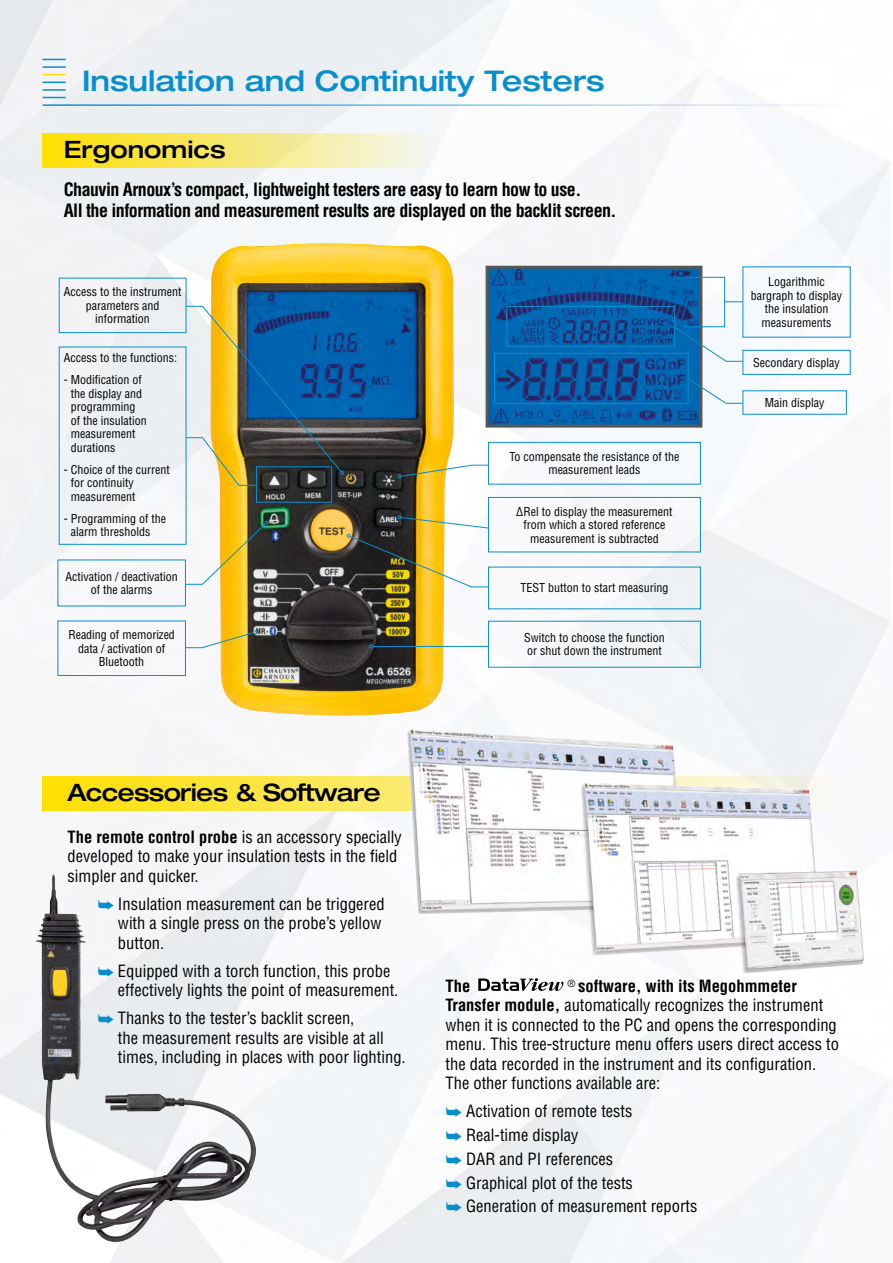
<style>
.page{position:relative;width:893px;height:1263px;background:#fff}
.page>*{position:absolute;margin:0;border:0;box-sizing:border-box;transform-origin:0 0}
.t1{font:500 expanded 28.5px "Helvetica Neue LT Std";color:#078ece}
.t2{font:500 expanded 24px "Helvetica Neue LT Std";letter-spacing:-.03em;color:#000}
.t3{font:500 expanded 24px "Helvetica Neue LT Std";color:#000}
.t4{font:700 condensed 18px/21px "Helvetica LT Std";letter-spacing:-.03em;color:#000}
.t5{font:condensed 16.5px/19.5px "Helvetica LT Std";color:#000}
.t6{font:700 condensed 16.5px "Helvetica LT Std";color:#000}
.t7{font:condensed 12px/13.5px "Helvetica LT Std";color:#000;text-align:center}
.s1{font-weight:700}
</style>
<div class="page">
<img style="left:0;top:0;width:890px;height:1263px">
<div style="left:43px;top:134px;width:397px;height:34px;background:linear-gradient(to right,#fcdd00,#f3f6f7)"></div>
<svg style="left:43px;top:776px;width:364px;height:34px;background:#fce439"></svg>
<hr style="left:43px;top:104px;width:807px;height:2px;background:#078ece">
<svg style="left:43px;top:74px;width:23px;height:1px"></svg>
<svg style="left:43px;top:82px;width:23px;height:1px"></svg>
<hr style="left:43px;top:89px;width:23px;height:2px;background:#078ece">
<svg style="left:43px;top:97px;width:23px;height:1px"></svg>
<svg style="left:43px;top:59px;width:23px;height:1px"></svg>
<hr style="left:43px;top:66px;width:23px;height:2px;background:#078ece">
<img style="left:210px;top:243px;width:244px;height:474px">
<img style="left:36px;top:872px;width:18px;height:190px">
<svg style="left:398px;top:464px;width:90px;height:14px"></svg>
<img style="left:347px;top:515px;width:142px;height:73px">
<hr style="left:373px;top:646px;width:115px;height:1px;background:#078ece">
<svg style="left:369px;top:645px;width:4px;height:3px"></svg>
<svg style="left:185px;top:521px;width:83px;height:64px"></svg>
<svg style="left:186px;top:630px;width:71px;height:18px"></svg>
<svg style="left:185px;top:306px;width:159px;height:180px;background:#657f81"></svg>
<div style="left:256px;top:466px;width:76px;height:37px;border:1px solid #078ece"></div>
<svg style="left:484px;top:264px;width:259px;height:165px"></svg>
<img style="left:407px;top:729px;width:457px;height:244px">
<div style="left:58px;top:621px;width:128px;height:55px;border:1px solid #078ece"></div>
<svg style="left:478px;top:978px;width:85px;height:13px"></svg>
<div style="left:59px;top:278px;width:127px;height:55px;border:1px solid #078ece"></div>
<div style="left:742px;top:350px;width:108px;height:25px;border:1px solid #078ece"></div>
<div style="left:488px;top:442px;width:213px;height:42px;border:1px solid #078ece"></div>
<div style="left:488px;top:497px;width:213px;height:55px;border:1px solid #078ece"></div>
<svg style="left:98px;top:900px;width:16px;height:9px"></svg>
<svg style="left:98px;top:967px;width:16px;height:9px"></svg>
<svg style="left:98px;top:1014px;width:16px;height:10px"></svg>
<svg style="left:446px;top:1107px;width:16px;height:10px"></svg>
<svg style="left:446px;top:1131px;width:16px;height:10px"></svg>
<svg style="left:446px;top:1155px;width:16px;height:9px"></svg>
<svg style="left:446px;top:1178px;width:16px;height:10px"></svg>
<svg style="left:446px;top:1202px;width:16px;height:10px"></svg>
<h1 class="t1" style="left:82px;top:63px;width:524px">Insulation and Continuity Testers</h1>
<h2 class="t3" style="left:64px;top:135px;width:163px">Ergonomics</h2>
<p class="t4" style="left:64px;top:179px;width:554px">Chauvin Arnoux’s compact, lightweight testers are easy to learn how to use.<br>All the information and measurement results are displayed on the backlit screen.</p>
<p class="t7" style="left:64px;top:285px;width:119px">Access to the instrument parameters and information</p>
<p class="t7" style="left:751px;top:275px;width:93px">Logarithmic bargraph to display the insulation measurements</p>
<p class="t7" style="left:753px;top:355px;width:88px">Secondary display</p>
<p class="t7" style="left:765px;top:396px;width:61px">Main display</p>
<p class="t7" style="left:64px;top:351px;width:115px">Access to the functions:</p>
<p class="t7" style="left:71px;top:373px;width:77px;text-align:left;text-indent:-7px">- Modification of the display and programming of the insulation measurement durations</p>
<p class="t7" style="left:71px;top:463px;width:100px;text-align:left;text-indent:-7px">- Choice of the current for continuity measurement</p>
<p class="t7" style="left:71px;top:512px;width:97px;text-align:left;text-indent:-7px">- Programming of the alarm thresholds</p>
<p class="t7" style="left:65px;top:569px;width:114px">Activation / deactivation of the alarms</p>
<p class="t7" style="left:68px;top:628px;width:108px">Reading of memorized data / activation of<br>Bluetooth</p>
<p class="t7" style="left:509px;top:450px;width:172px">To compensate the resistance of the measurement leads</p>
<p class="t7" style="left:516px;top:504px;width:158px">∆Rel to display the measurement from which a stored reference measurement is subtracted</p>
<p class="t7" style="left:520px;top:581px;width:149px">TEST button to start measuring</p>
<p class="t7" style="left:524px;top:630px;width:142px;text-align:left">Switch to choose the function or shut down the instrument</p>
<h2 class="t2" style="left:68px;top:778px;width:315px">Accessories &amp; Software</h2>
<p class="t5" style="left:68px;top:827px;width:336px"><span class="s1">The remote control probe</span> is an accessory specially developed to make your insulation tests in the field simpler and quicker.</p>
<p class="t5" style="left:118px;top:894px;width:268px">Insulation measurement can be triggered with a single press on the probe’s yellow button.</p>
<p class="t5" style="left:118px;top:961px;width:282px">Equipped with a torch function, this probe effectively lights the point of measurement.</p>
<p class="t5" style="left:118px;top:1008px;width:289px">Thanks to the tester’s backlit screen,<br>the measurement results are visible at all times, including in places with poor lighting.</p>
<p class="t5" style="left:445px;top:976px;width:395px;text-indent:122px"><sup>®</sup> <span class="s1">software, with its Megohmmeter Transfer module,</span> automatically recognizes the instrument when it is connected to the PC and opens the corresponding menu. This tree-structure menu offers users direct access to the data recorded in the instrument and its configuration.<br>The other functions available are:</p>
<p class="t5" style="left:466px;top:1099px;width:233px;line-height:23.7px">Activation of remote tests<br>Real-time display<br>DAR and PI references<br>Graphical plot of the tests<br>Generation of measurement reports</p>
<p class="t6" style="left:446px;top:975px;width:26px">The</p>
</div>
